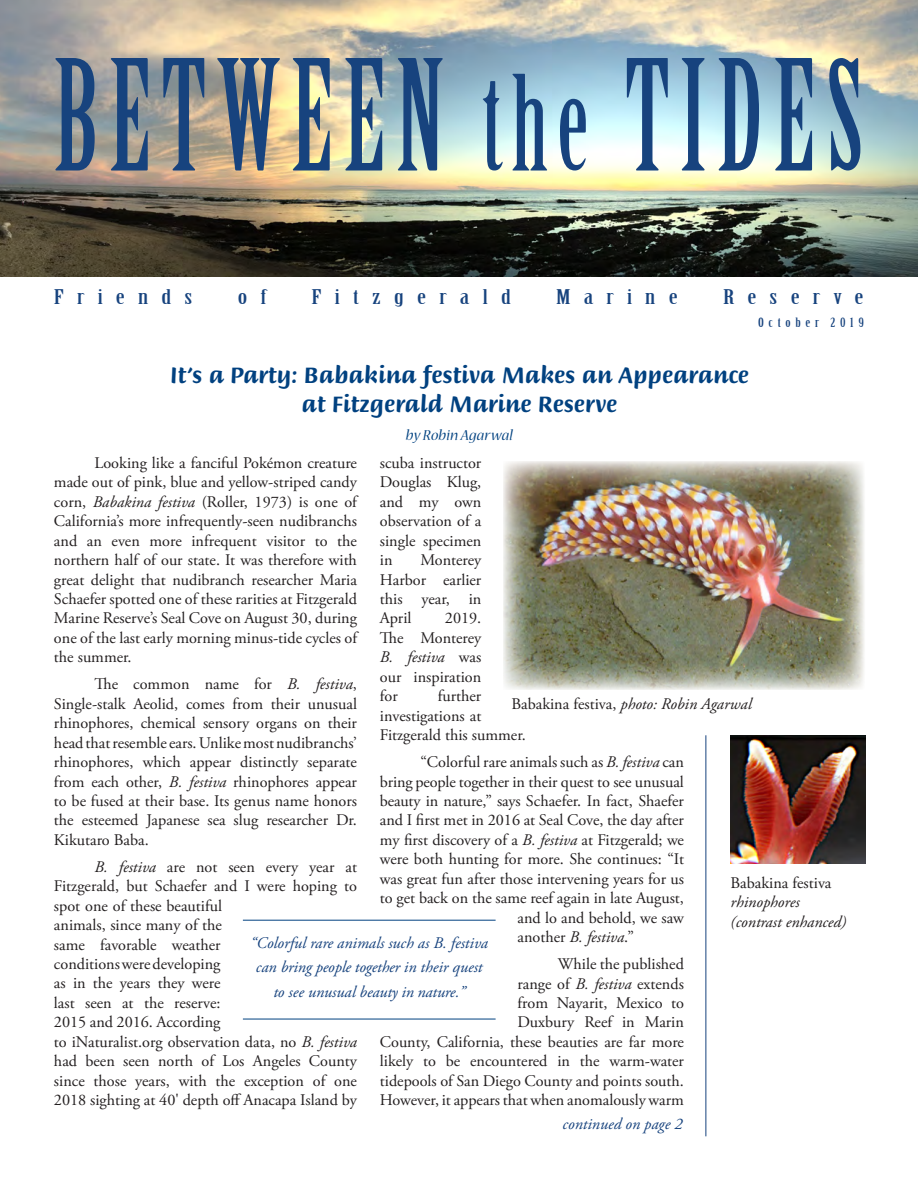
<style>
.page{position:relative;width:918px;height:1188px;background:#fff}
.page>*{position:absolute;margin:0;border:0;box-sizing:border-box;transform-origin:0 0}
.t1{font:150px "Birch Std";letter-spacing:.08em;color:#17437e;scale:.9 1}
.A1_STORY_HEADER_-_Br{font:24px/28.8px "Briem Script MM 553";color:#014180;text-align:center;scale:.95 1}
.t2{font:19.8px "Birch Std";letter-spacing:.4em;color:#17437e;scale:1.67 1}
.A3__BODY_TEXT{font:16.2px/19.5px "Adobe Garamond Pro";color:#231f20;text-align:justify}
.A5_PULL_QUOTE{font:italic 16.2px/24.8px "Adobe Garamond Pro";color:#17437e;text-align:center}
.A4_CAPTION{font:italic 16.2px/19.5px "Adobe Garamond Pro";color:#231f20}
.continued_r{font:italic 16.2px "Adobe Garamond Pro";color:#17437e}
.A2_BYLINE{font:italic 16.2px "Nueva Std";letter-spacing:.01em;color:#014180}
.t3{font:12.6px "Birch Std";letter-spacing:.26em;color:#17437e;scale:1.43 1}
.s1{font-size:129px}
.s2{font-style:italic}
.s3{font-style:normal}
</style>
<div class="page">
<img style="left:503px;top:461px;width:361px;height:228px">
<img style="left:731px;top:735px;width:134px;height:128px">
<hr style="left:706px;top:735px;width:1px;height:401px;background:#17437e">
<hr style="left:243px;top:920px;width:253px;height:1px;background:#014180">
<hr style="left:243px;top:1019px;width:253px;height:1px;background:#014180">
<img style="left:0;top:0;width:918px;height:277px">
<p class="t1" style="left:54px;top:32px;width:901px">BETWEEN <span class="s1">the</span> TIDES</p>
<p class="t2" style="left:54px;top:285px;width:85px">Friends</p>
<p class="t2" style="left:238px;top:285px;width:18px">o f</p>
<p class="t2" style="left:312px;top:285px;width:121px">Fitzgerald</p>
<p class="t2" style="left:556px;top:285px;width:74px">Marine</p>
<p class="t2" style="left:723px;top:285px;width:86px">Reserve</p>
<p class="t3" style="left:758px;top:316px;width:76px">October 2019</p>
<p class="A1_STORY_HEADER_-_Br" style="left:170px;top:361px;width:611px">It’s a Party: Babakina festiva Makes an Appearance at Fitzgerald Marine Reserve</p>
<p class="A2_BYLINE" style="left:406px;top:428px;width:108px">by Robin Agarwal</p>
<p class="A3__BODY_TEXT" style="left:54px;top:454px;width:305px;text-indent:40px">Looking like a fanciful Pokémon creature made out of pink, blue and yellow-striped candy corn, <span class="s2">Babakina festiva</span> (Roller, 1973) is one of California’s more infrequently-seen nudibranchs and an even more infrequent visitor to the northern half of our state. It was therefore with great delight that nudibranch researcher Maria Schaefer spotted one of these rarities at Fitzgerald Marine Reserve’s Seal Cove on August 30, during one of the last early morning minus-tide cycles of the summer.</p>
<p class="A3__BODY_TEXT" style="left:54px;top:675px;width:305px;text-indent:40px">The common name for <span class="s2">B. festiva</span>, Single-stalk Aeolid, comes from their unusual rhinophores, chemical sensory organs on their head that resemble ears. Unlike most nudibranchs’ rhinophores, which appear distinctly separate from each other, <span class="s2">B. festiva</span> rhinophores appear to be fused at their base. Its genus name honors the esteemed Japanese sea slug researcher Dr.<br>Kikutaro Baba.</p>
<p class="A3__BODY_TEXT" style="left:54px;top:858px;width:305px;text-align:left;text-indent:40px"><span class="s2">B. festiva</span> are not seen every year at Fitzgerald, but Schaefer and I were hoping to spot one of these beautiful<br>animals, since many of the<br>same favorable weather<br>conditions were developing<br>as in the years they were<br>last seen at the reserve:<br>2015 and 2016. According<br>to iNaturalist.org observation data, no <span class="s2">B. festiva </span>had been seen north of Los Angeles County since those years, with the exception of one 2018 sighting at 40' depth off Anacapa Island by</p>
<p class="A3__BODY_TEXT" style="left:380px;top:454px;width:103px">scuba instructor Douglas Klug, and my own observation of a single specimen in</p>
<p class="A3__BODY_TEXT" style="left:380px;top:551px;width:103px;text-indent:41px">Monterey Harbor earlier this year, in April</p>
<p class="A3__BODY_TEXT" style="left:380px;top:609px;width:103px;text-indent:65px">2019.<br>The Monterey <span class="s2">B. festiva</span> was our inspiration for</p>
<p class="A3__BODY_TEXT" style="left:380px;top:687px;width:147px;text-align:left;text-indent:58px">further investigations at<br>Fitzgerald this summer.</p>
<p class="A3__BODY_TEXT" style="left:420px;top:753px;width:265px">“Colorful rare animals such as <span class="s2">B. festiva</span> can</p>
<p class="A3__BODY_TEXT" style="left:380px;top:772px;width:306px">bring people together in their quest to see unusual</p>
<p class="A3__BODY_TEXT" style="left:380px;top:792px;width:306px">beauty in nature,” says Schaefer. In fact, Shaefer</p>
<p class="A3__BODY_TEXT" style="left:380px;top:811px;width:306px">and I first met in 2016 at Seal Cove, the day after</p>
<p class="A3__BODY_TEXT" style="left:380px;top:831px;width:306px">my first discovery of a <span class="s2">B. festiva</span> at Fitzgerald; we</p>
<p class="A3__BODY_TEXT" style="left:380px;top:850px;width:306px">were both hunting for more. She continues: “It</p>
<p class="A3__BODY_TEXT" style="left:380px;top:869px;width:306px">was great fun after those intervening years for us</p>
<p class="A3__BODY_TEXT" style="left:380px;top:889px;width:306px">to get back on the same reef again in late August,</p>
<p class="A3__BODY_TEXT" style="left:517px;top:908px;width:168px">and lo and behold, we saw</p>
<p class="A3__BODY_TEXT" style="left:517px;top:928px;width:118px">another <span class="s2">B. festiva</span>.”</p>
<p class="A3__BODY_TEXT" style="left:380px;top:955px;width:306px;text-align:right">While the published<br>range of <span class="s2">B. festiva</span> extends<br>from Nayarit, Mexico to<br>Duxbury Reef in Marin<br>County, California, these beauties are far more likely to be encountered in the warm-water tidepools of San Diego County and points south.<br>However, it appears that when anomalously warm</p>
<p class="A4_CAPTION" style="left:512px;top:694px;width:242px"><span class="s3">Babakina festiva,</span> photo: Robin Agarwal</p>
<p class="A4_CAPTION" style="left:731px;top:874px;width:117px"><span class="s3">Babakina festiva </span>rhinophores (contrast enhanced)</p>
<p class="A5_PULL_QUOTE" style="left:250px;top:930px;width:239px">“Colorful rare animals such as B. festiva can bring people together in their quest to see unusual beauty in nature.”</p>
<p class="continued_r" style="left:563px;top:1114px;width:121px">continued on page 2</p>
</div>
